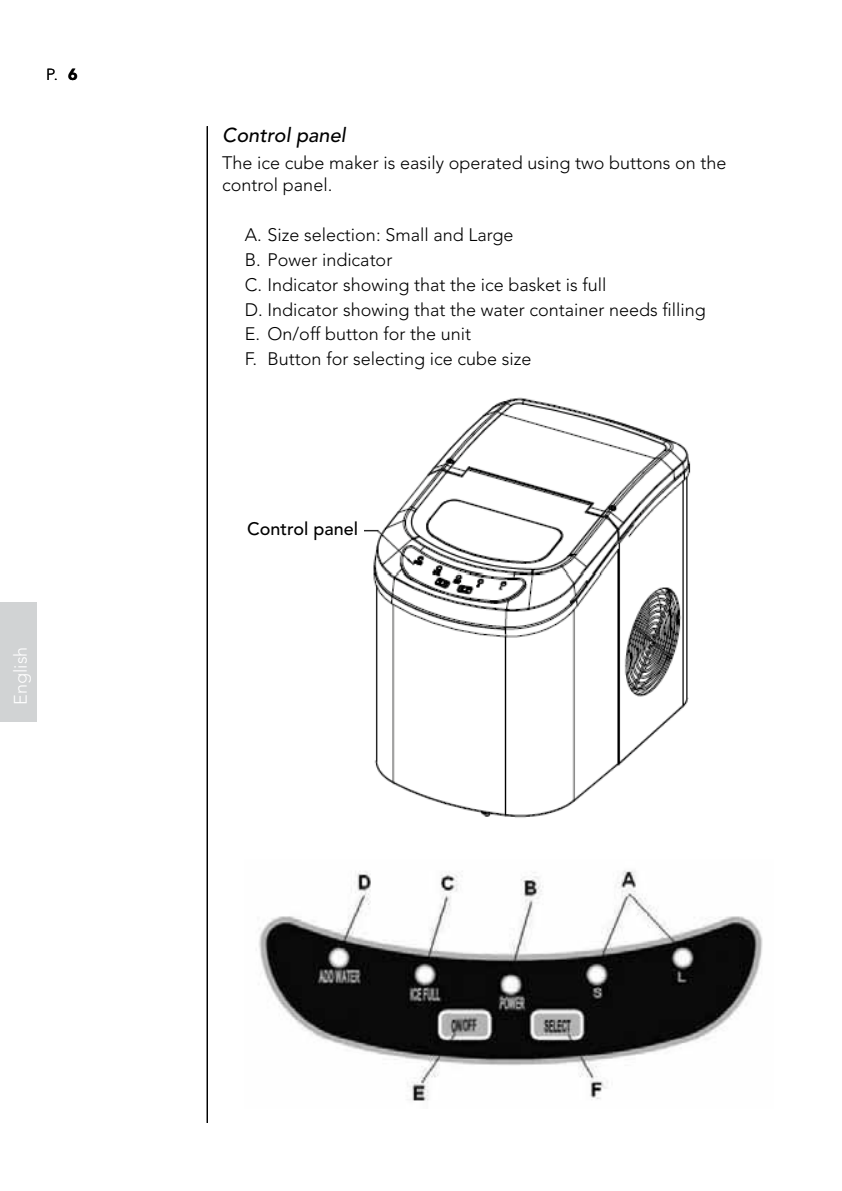
<style>
.page{position:relative;width:842px;height:1191px;background:#fff}
.page>*{position:absolute;margin:0;border:0;box-sizing:border-box;transform-origin:0 0}
.t1{font:italic 500 20px "Avenir LT Std";color:#000}
.t2{font:300 18px/24.8px "Avenir LT Std";color:#000}
.t3{font:500 18px "Avenir LT Std";color:#000}
.t4{font:300 18px "Avenir LT Std";color:#fff}
.t5{font:300 16px "Avenir LT Std";color:#000}
.s1{font-weight:900}
</style>
<div class="page">
<div style="left:0;top:603px;width:37px;height:119px;background:#d1d3d4"></div>
<hr style="left:207px;top:126px;width:1px;height:997px;background:#000">
<img style="left:364px;top:397px;width:327px;height:421px">
<img style="left:259px;top:870px;width:504px;height:231px">
<p class="t5" style="left:46px;top:65px;width:33px">P. <span class="s1">6</span></p>
<p class="t4" style="left:10px;top:673px;width:32px;rotate:-90deg">elsk</p>
<p class="t4" style="left:10px;top:704px;width:59px;rotate:-90deg">English</p>
<p class="t1" style="left:222px;top:126px;width:125px">Control panel</p>
<p class="t2" style="left:222px;top:152px;width:506px;line-height:22px">The ice cube maker is easily operated using two buttons on the control panel.</p>
<p class="t2" style="left:245px;top:222px;width:462px">A. Size selection: Small and Large<br>B. Power indicator<br>C. Indicator showing that the ice basket is full<br>D. Indicator showing that the water container needs filling E. On/off button for the unit<br>F. Button for selecting ice cube size</p>
<p class="t3" style="left:247px;top:518px;width:113px">Control panel</p>
</div>
